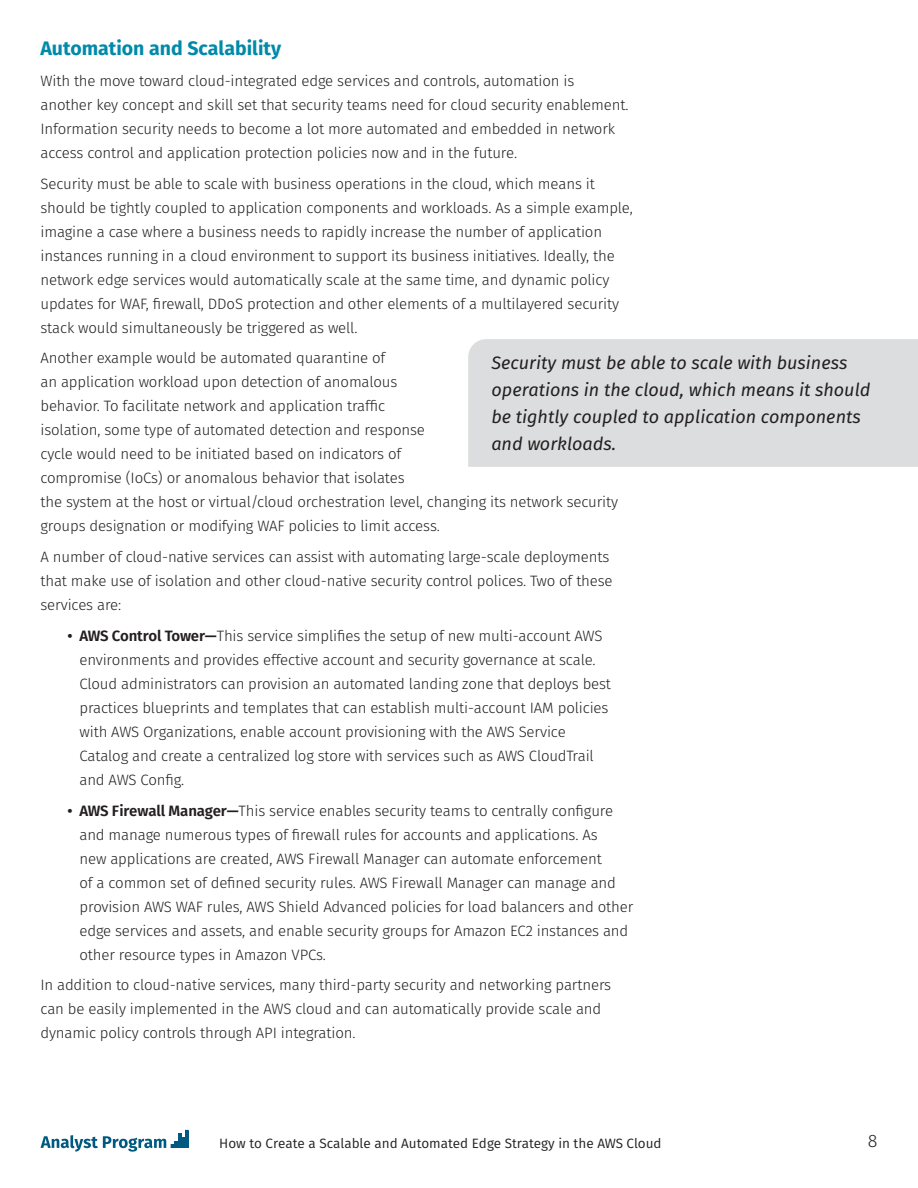
<style>
.page{position:relative;width:918px;height:1188px;background:#fff}
.page>*{position:absolute;margin:0;border:0;box-sizing:border-box;transform-origin:0 0}
.t1{font:700 19.5px "Fira Sans";color:#008aaa}
.t2{font:italic 18px/27px "Fira Sans";color:#231f20}
.t3{font:300 18px "Fira Sans";color:#231f20}
.t4{font:300 15px/24px "Fira Sans";letter-spacing:-.01em;color:#231f20}
.t5{font:13.5px "Fira Sans";color:#231f20}
.s1{font-weight:600}
</style>
<div class="page">
<hr style="left:178px;top:1133px;width:3px;height:15px;background:#005981">
<hr style="left:186px;top:1130px;width:3px;height:18px;background:#005981">
<svg style="left:41px;top:1135px;width:145px;height:17px"></svg>
<div style="left:468px;top:339px;width:450px;height:128px;background:#dcddde"></div>
<h1 class="t1" style="left:40px;top:35px;width:242px">Automation and Scalability</h1>
<p class="t4" style="left:40px;top:69px;width:589px">With the move toward cloud-integrated edge services and controls, automation is another key concept and skill set that security teams need for cloud security enablement.<br>Information security needs to become a lot more automated and embedded in network access control and application protection policies now and in the future.</p>
<p class="t4" style="left:40px;top:171px;width:594px">Security must be able to scale with business operations in the cloud, which means it should be tightly coupled to application components and workloads. As a simple example, imagine a case where a business needs to rapidly increase the number of application instances running in a cloud environment to support its business initiatives. Ideally, the network edge services would automatically scale at the same time, and dynamic policy updates for WAF, firewall, DDoS protection and other elements of a multilayered security stack would simultaneously be triggered as well.</p>
<p class="t4" style="left:40px;top:346px;width:579px">Another example would be automated quarantine of<br>an application workload upon detection of anomalous<br>behavior. To facilitate network and application traffic<br>isolation, some type of automated detection and response<br>cycle would need to be initiated based on indicators of<br>compromise (IoCs) or anomalous behavior that isolates<br>the system at the host or virtual/cloud orchestration level, changing its network security groups designation or modifying WAF policies to limit access.</p>
<p class="t4" style="left:40px;top:545px;width:574px">A number of cloud-native services can assist with automating large-scale deployments that make use of isolation and other cloud-native security control polices. Two of these services are:</p>
<p class="t4" style="left:79px;top:624px;width:533px;text-indent:-12px"><span class="s1">• AWS Control Tower—</span>This service simplifies the setup of new multi-account AWS environments and provides effective account and security governance at scale.<br>Cloud administrators can provision an automated landing zone that deploys best practices blueprints and templates that can establish multi-account IAM policies with AWS Organizations, enable account provisioning with the AWS Service Catalog and create a centralized log store with services such as AWS CloudTrail and AWS Config.</p>
<p class="t4" style="left:79px;top:798px;width:555px;text-indent:-12px"><span class="s1">• AWS Firewall Manager—</span>This service enables security teams to centrally configure and manage numerous types of firewall rules for accounts and applications. As<br>new applications are created, AWS Firewall Manager can automate enforcement<br>of a common set of defined security rules. AWS Firewall Manager can manage and provision AWS WAF rules, AWS Shield Advanced policies for load balancers and other edge services and assets, and enable security groups for Amazon EC2 instances and other resource types in Amazon VPCs.</p>
<p class="t4" style="left:40px;top:973px;width:572px">In addition to cloud-native services, many third-party security and networking partners can be easily implemented in the AWS cloud and can automatically provide scale and dynamic policy controls through API integration.</p>
<p class="t2" style="left:491px;top:349px;width:381px">Security must be able to scale with business operations in the cloud, which means it should be tightly coupled to application components and workloads.</p>
<p class="t5" style="left:219px;top:1133px;width:444px">How to Create a Scalable and Automated Edge Strategy in the AWS Cloud</p>
<p class="t3" style="left:868px;top:1128px;width:11px">8</p>
</div>
